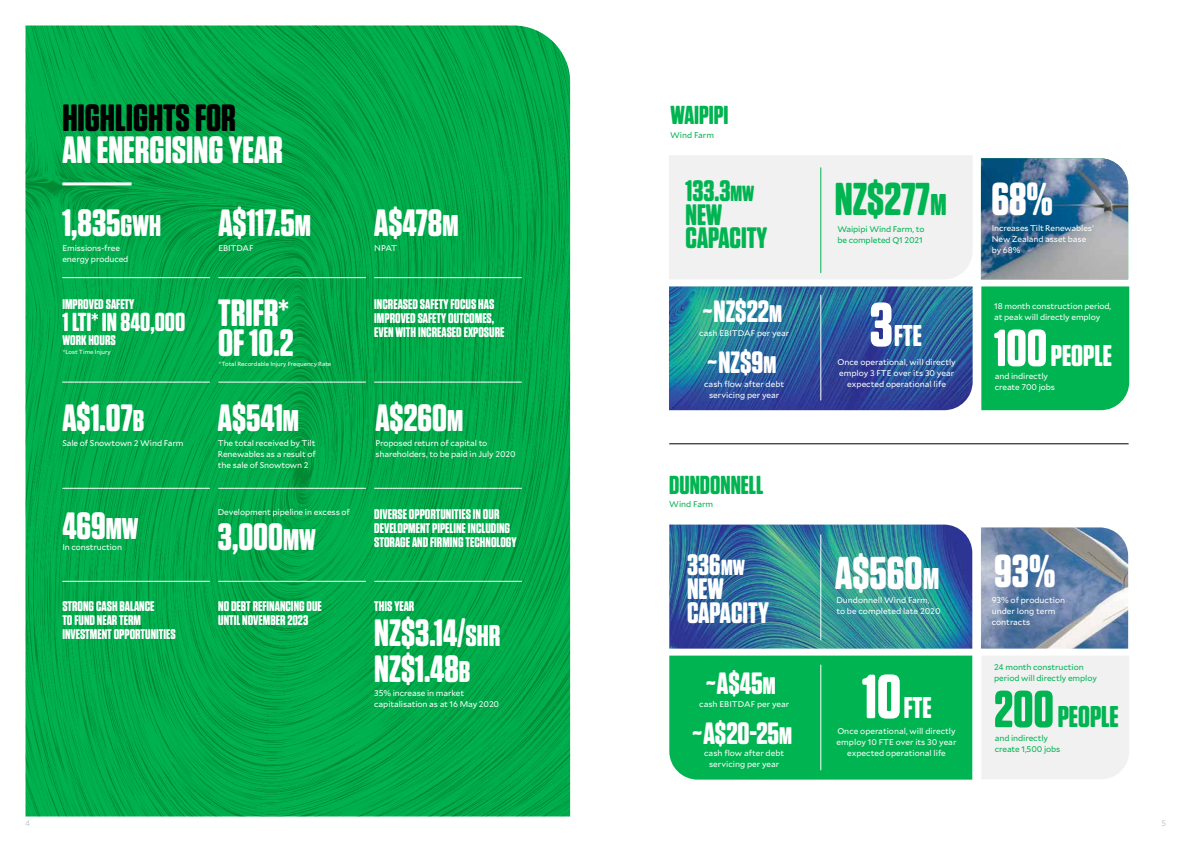
<style>
.page{position:relative;width:1191px;height:842px;background:#fff}
.page>*{position:absolute;margin:0;border:0;box-sizing:border-box;transform-origin:0 0}
.t1{font:700 46px "Tungsten Rounded";color:#fff}
.t2{font:700 46px "Tungsten Rounded";color:#00b451}
.t3{font:700 38px/36px "Tungsten Rounded";color:#fff}
.t4{font:700 38px "Tungsten Rounded";color:#000}
.t5{font:700 30.8px "Tungsten Rounded";color:#fff}
.t6{font:700 30px "Tungsten Rounded";color:#fff}
.t7{font:700 30px "Tungsten Rounded";color:#00b451}
.t8{font:700 29.5px/23.6px "Tungsten Rounded";color:#00b451}
.t9{font:700 29.5px/23.6px "Tungsten Rounded";color:#fff}
.t10{font:700 26px "Tungsten Rounded";color:#00b451}
.t11{font:700 26px "Tungsten Rounded";color:#fff}
.t12{font:700 14px/14px "Tungsten Rounded";color:#fff}
.t13{font:8.3px/11px "Mallory";letter-spacing:-.01em;color:#fff}
.t14{font:8.3px/11px "Mallory";letter-spacing:-.01em;color:#00b451}
.t15{font:8px "Mallory";color:#c7c8ca}
.t16{font:6px "Mallory";letter-spacing:-.01em;color:#fff}
.s1{font-size:30px}
.s2{font-size:21.9px}
.s3{font-size:24px}
.s4{font-size:62px}
.s5{font-size:51.8px}
</style>
<div class="page">
<img style="left:26px;top:26px;width:544px;height:790px">
<hr style="left:63px;top:277px;width:147px;height:1px;background:#fff">
<hr style="left:63px;top:382px;width:147px;height:1px;background:#fff">
<hr style="left:219px;top:277px;width:146px;height:1px;background:#fff">
<hr style="left:219px;top:382px;width:146px;height:1px;background:#fff">
<hr style="left:374px;top:277px;width:147px;height:1px;background:#fff">
<hr style="left:374px;top:382px;width:147px;height:1px;background:#fff">
<hr style="left:374px;top:488px;width:147px;height:1px;background:#fff">
<hr style="left:374px;top:581px;width:147px;height:1px;background:#fff">
<hr style="left:63px;top:488px;width:147px;height:1px;background:#fff">
<hr style="left:219px;top:488px;width:146px;height:1px;background:#fff">
<hr style="left:63px;top:581px;width:147px;height:1px;background:#fff">
<hr style="left:219px;top:581px;width:146px;height:1px;background:#fff">
<hr style="left:62px;top:182px;width:70px;height:3px;background:#fff">
<div style="left:982px;top:656px;width:147px;height:123px;background:#f1f1f2"></div>
<img style="left:669px;top:286px;width:303px;height:124px">
<img style="left:669px;top:525px;width:303px;height:124px">
<div style="left:669px;top:155px;width:303px;height:124px;background:#f1f1f2"></div>
<div style="left:981px;top:286px;width:148px;height:124px;background:#00b451"></div>
<div style="left:669px;top:656px;width:303px;height:124px;background:#00b451"></div>
<img style="left:981px;top:158px;width:147px;height:121px">
<img style="left:981px;top:527px;width:147px;height:122px">
<hr style="left:820px;top:535px;width:1px;height:105px;background:#fff">
<hr style="left:820px;top:665px;width:1px;height:105px;background:#fff">
<hr style="left:820px;top:295px;width:1px;height:105px;background:#fff">
<hr style="left:820px;top:168px;width:1px;height:105px;background:#00b451">
<hr style="left:669px;top:444px;width:459px;height:1px;background:#000">
<h2 class="t4" style="left:62px;top:97px;width:175px">HIGHLIGHTS FOR</h2>
<h2 class="t3" style="left:62px;top:133px;width:222px">AN ENERGISING YEAR</h2>
<h2 class="t3" style="left:62px;top:206px;width:100px">1,835<span class="s1">GWH</span></h2>
<h2 class="t3" style="left:374px;top:205px;width:86px">A$478<span class="s1">M</span></h2>
<h2 class="t3" style="left:218px;top:205px;width:94px">A$117.5<span class="s1">M</span></h2>
<p class="t13" style="left:62px;top:242px;width:68px">Emissions-free energy produced</p>
<p class="t13" style="left:374px;top:242px;width:24px">NPAT</p>
<p class="t13" style="left:218px;top:242px;width:37px">EBITDAF</p>
<h3 class="t12" style="left:62px;top:297px;width:73px">IMPROVED SAFETY</h3>
<h3 class="t11" style="left:62px;top:307px;width:124px">1 LTI* IN 840,000</h3>
<h3 class="t12" style="left:62px;top:333px;width:55px">WORK HOURS</h3>
<p class="t16" style="left:62px;top:347px;width:50px">*Lost Time Injury</p>
<h2 class="t3" style="left:218px;top:299px;width:77px;line-height:30px">TRIFR*<br>OF 10.2</h2>
<h3 class="t12" style="left:374px;top:297px;width:132px">INCREASED SAFETY FOCUS HAS<br>IMPROVED SAFETY OUTCOMES,<br>EVEN WITH INCREASED EXPOSURE</h3>
<p class="t16" style="left:218px;top:360px;width:114px">*Total Recordable Injury Frequency Rate</p>
<h2 class="t3" style="left:62px;top:400px;width:83px">A$1.07<span class="s1">B</span></h2>
<h2 class="t3" style="left:218px;top:400px;width:83px">A$541<span class="s1">M</span></h2>
<h2 class="t3" style="left:375px;top:400px;width:89px">A$260<span class="s1">M</span></h2>
<p class="t13" style="left:62px;top:437px;width:123px">Sale of Snowtown 2 Wind Farm</p>
<p class="t13" style="left:218px;top:437px;width:99px;text-align:justify">The total received by Tilt Renewables as a result of the sale of Snowtown 2</p>
<p class="t13" style="left:375px;top:437px;width:142px">Proposed return of capital to shareholders, to be paid in July 2020</p>
<h2 class="t3" style="left:62px;top:508px;width:78px">469<span class="s1">MW</span></h2>
<p class="t13" style="left:62px;top:541px;width:61px">In construction</p>
<p class="t13" style="left:218px;top:506px;width:133px">Development pipeline in excess of</p>
<h2 class="t3" style="left:218px;top:520px;width:99px">3,000<span class="s1">MW</span></h2>
<h3 class="t12" style="left:374px;top:508px;width:144px">DIVERSE OPPORTUNITIES IN OUR<br>DEVELOPMENT PIPELINE INCLUDING<br>STORAGE AND FIRMING TECHNOLOGY</h3>
<h3 class="t12" style="left:62px;top:600px;width:115px">STRONG CASH BALANCE<br>TO FUND NEAR TERM<br>INVESTMENT OPPORTUNITIES</h3>
<h3 class="t12" style="left:218px;top:600px;width:105px">NO DEBT REFINANCING DUE<br>UNTIL NOVEMBER 2023</h3>
<h3 class="t12" style="left:374px;top:600px;width:42px">THIS YEAR</h3>
<h2 class="t3" style="left:374px;top:616px;width:128px">NZ$3.14/<span class="s1">SHR<br></span>NZ$1.48<span class="s1">B</span></h2>
<p class="t13" style="left:374px;top:687px;width:126px">35% increase in market capitalisation as at 16 May 2020</p>
<p class="t15" style="left:25px;top:817px;width:6px">4</p>
<h3 class="t10" style="left:670px;top:101px;width:59px">WAIPIPI</h3>
<p class="t14" style="left:670px;top:129px;width:45px">Wind Farm</p>
<h1 class="t2" style="left:835px;top:174px;width:113px">NZ$277<span class="s1">M</span></h1>
<h3 class="t8" style="left:685px;top:180px;width:83px">133.3<span class="s2">MW<br></span>NEW<br>CAPACITY</h3>
<h1 class="t1" style="left:991px;top:174px;width:63px">68%</h1>
<p class="t13" style="left:991px;top:222px;width:104px">Increases Tilt Renewables’<br>New Zealand asset base by 68%</p>
<p class="t14" style="left:837px;top:223px;width:89px">Waipipi Wind Farm, to be completed Q1 2021</p>
<h3 class="t5" style="left:701px;top:295px;width:82px">~NZ$22<span class="s3">M</span></h3>
<p class="t13" style="left:699px;top:327px;width:91px">cash EBITDAF per year</p>
<h3 class="t5" style="left:706px;top:346px;width:72px">~NZ$9<span class="s3">M</span></h3>
<p class="t13" style="left:704px;top:378px;width:81px;text-align:center">cash flow after debt servicing per year</p>
<h3 class="t10" style="left:669px;top:470px;width:96px">DUNDONNELL</h3>
<p class="t14" style="left:669px;top:498px;width:45px">Wind Farm</p>
<h3 class="t9" style="left:687px;top:554px;width:83px">336<span class="s2">MW<br></span>NEW<br>CAPACITY</h3>
<h3 class="t5" style="left:704px;top:666px;width:73px">~A$45<span class="s3">M</span></h3>
<p class="t13" style="left:699px;top:698px;width:91px">cash EBITDAF per year</p>
<h3 class="t5" style="left:691px;top:716px;width:102px">~A$20-25<span class="s3">M</span></h3>
<p class="t13" style="left:704px;top:747px;width:81px;text-align:center">cash flow after debt servicing per year</p>
<h3 class="t6" style="left:869px;top:319px;width:54px"><span class="s4">3</span>FTE</h3>
<p class="t13" style="left:837px;top:356px;width:120px;text-align:center">Once operational, will directly employ 3 FTE over its 30 year expected operational life</p>
<p class="t13" style="left:994px;top:300px;width:119px">18 month construction period, at peak will directly employ</p>
<h3 class="t6" style="left:994px;top:339px;width:119px"><span class="s5">100</span> PEOPLE</h3>
<p class="t13" style="left:994px;top:370px;width:62px">and indirectly create 700 jobs</p>
<h1 class="t1" style="left:835px;top:548px;width:105px">A$560<span class="s1">M</span></h1>
<p class="t13" style="left:836px;top:594px;width:106px">Dundonnell Wind Farm,<br>to be completed late 2020</p>
<h3 class="t6" style="left:862px;top:691px;width:71px"><span class="s4">10</span>FTE</h3>
<p class="t13" style="left:836px;top:725px;width:121px;text-align:center">Once operational, will directly employ 10 FTE over its 30 year expected operational life</p>
<h1 class="t1" style="left:994px;top:546px;width:63px">93%</h1>
<p class="t13" style="left:991px;top:594px;width:75px">93% of production under long term contracts</p>
<p class="t14" style="left:994px;top:661px;width:104px">24 month construction period will directly employ</p>
<h3 class="t7" style="left:994px;top:700px;width:126px"><span class="s5">200</span> PEOPLE</h3>
<p class="t14" style="left:994px;top:732px;width:67px">and indirectly create 1,500 jobs</p>
<p class="t15" style="left:1161px;top:817px;width:6px">5</p>
</div>
